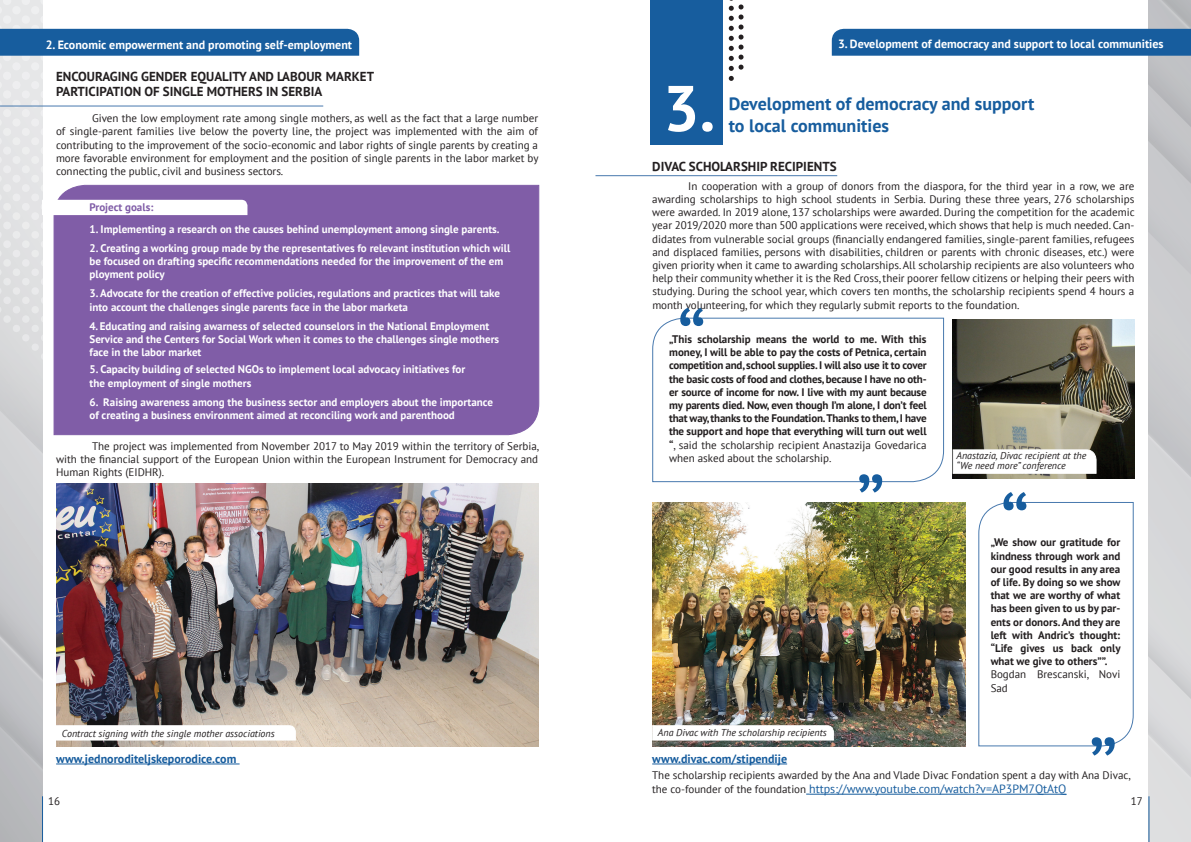
<style>
.page{position:relative;width:1191px;height:842px;background:#fff}
.page>*{position:absolute;margin:0;border:0;box-sizing:border-box;transform-origin:0 0}
.t1{font:700 64.4px "PT Sans";color:#fff}
.t2{font:700 18px/21.6px "PT Sans";color:#175d9e}
.t3{font:700 13px/15.2px "PT Sans";color:#231f20}
.t4{font:700 12px "PT Sans";color:#fff}
.t5{font:12px "PT Sans";color:#175d9e}
.t6{font:700 12px "PT Sans";color:#175d9e}
.t7{font:11px/13.2px "PT Sans";color:#231f20;text-align:justify}
.t8{font:700 11px/13.2px "PT Sans";color:#fff}
.t9{font:700 11px/13.2px "PT Sans";color:#231f20;text-align:justify}
.t10{font:700 11px "PT Sans";color:#805da7}
.t11{font:italic 10px/10px "PT Sans";color:#231f20}
.s1{font-weight:400}
.s2{font-size:11px;color:#231f20}
</style>
<div class="page">
<div style="left:359px;top:184px;width:181px;height:252px;background:#805da7"></div>
<img style="left:359px;top:483px;width:179px;height:263px">
<img style="left:0;top:0;width:359px;height:842px">
<hr style="left:595px;top:175px;width:242px;height:1px;background:#4879ae">
<hr style="left:0;top:106px;width:323px;height:1px;background:#4879ae">
<img style="left:651px;top:0;width:540px;height:842px">
<hr style="left:56px;top:764px;width:183px;height:1px;background:#175d9e">
<hr style="left:652px;top:764px;width:135px;height:1px;background:#175d9e">
<p class="t4" style="left:46px;top:37px;width:308px">2. Economic empowerment and promoting self-employment</p>
<p class="t3" style="left:56px;top:68px;width:319px">ENCOURAGING GENDER EQUALITY AND LABOUR MARKET<br>PARTICIPATION OF SINGLE MOTHERS IN SERBIA</p>
<p class="t7" style="left:56px;top:111px;width:484px;text-indent:36px">Given the low employment rate among single mothers, as well as the fact that a large number of single-parent families live below the poverty line, the project was implemented with the aim of contributing to the improvement of the socio-economic and labor rights of single parents by creating a more favorable environment for employment and the position of single parents in the labor market by connecting the public, civil and business sectors.</p>
<p class="t10" style="left:90px;top:200px;width:65px">Project goals:</p>
<p class="t8" style="left:90px;top:222px;width:411px">1. Implementing a research on the causes behind unemployment among single parents.</p>
<p class="t8" style="left:90px;top:241px;width:422px">2. Creating a working group made by the representatives fo relevant institution which will be focused on drafting specific recommendations needed for the improvement of the em ployment policy</p>
<p class="t8" style="left:90px;top:287px;width:412px">3. Advocate for the creation of effective policies, regulations and practices that will take into account the challenges single parents face in the labor marketa</p>
<p class="t8" style="left:90px;top:319px;width:411px">4. Educating and raising awarness of selected counselors in the National Employment<br>Service and the Centers for Social Work when it comes to the challenges single mothers face in the labor market</p>
<p class="t8" style="left:90px;top:363px;width:377px">5. Capacity building of selected NGOs to implement local advocacy initiatives for the employment of single mothers</p>
<p class="t8" style="left:90px;top:395px;width:405px">6. Raising awareness among the business sector and employers about the importance of creating a business environment aimed at reconciling work and parenthood</p>
<p class="t7" style="left:56px;top:439px;width:484px;text-indent:36px">The project was implemented from November 2017 to May 2019 within the territory of Serbia, with the financial support of the European Union within the European Instrument for Democracy and Human Rights (EIDHR).</p>
<p class="t4" style="left:838px;top:35px;width:327px">3. Development of democracy and support to local communities</p>
<h1 class="t1" style="left:663px;top:66px;width:54px">3.</h1>
<h2 class="t2" style="left:729px;top:93px;width:307px">Development of democracy and support to local communities</h2>
<p class="t3" style="left:652px;top:158px;width:186px">DIVAC SCHOLARSHIP RECIPIENTS</p>
<p class="t7" style="left:652px;top:179px;width:484px;text-indent:36px">In cooperation with a group of donors from the diaspora, for the third year in a row, we are awarding scholarships to high school students in Serbia. During these three years, 276 scholarships were awarded. In 2019 alone, 137 scholarships were awarded. During the competition for the academic year 2019/2020 more than 500 applications were received, which shows that help is much needed. Can&shy;didates from vulnerable social groups (financially endangered families, single-parent families, refugees and displaced families, persons with disabilities, children or parents with chronic diseases, etc.) were given priority when it came to awarding scholarships.All scholarship recipients are also volunteers who help their community whether it is the Red Cross, their poorer fellow citizens or helping their peers with studying. During the school year, which covers ten months, the scholarship recipients spend 4 hours a month volunteering, for which they regularly submit reports to the foundation.</p>
<p class="t9" style="left:669px;top:332px;width:259px">„This scholarship means the world to me. With this money, I will be able to pay the costs of Petnica, certain competition and, school supplies. I will also use it to cover the basic costs of food and clothes, because I have no oth&shy;er source of income for now. I live with my aunt because my parents died. Now, even though I’m alone, I don’t feel that way, thanks to the Foundation. Thanks to them, I have the support and hope that everything will turn out well “<span class="s1">, said the scholarship recipient Anastazija Govedarica when asked about the scholarship.</span></p>
<p class="t11" style="left:956px;top:451px;width:131px">Anastazia, Divac recipient at the “We need more” conference</p>
<p class="t9" style="left:990px;top:536px;width:131px">„We show our gratitude for kindness through work and our good results in any area of life. By doing so we show that we are worthy of what has been given to us by par&shy;ents or donors. And they are left with Andric’s thought: “Life gives us back only what we give to others””.</p>
<p class="t7" style="left:990px;top:668px;width:131px">Bogdan Brescanski, Novi<br>Sad</p>
<p class="t11" style="left:62px;top:728px;width:214px">Contract signing with the single mother associations</p>
<p class="t11" style="left:658px;top:727px;width:170px">Ana Divac with The scholarship recipients</p>
<p class="t6" style="left:56px;top:751px;width:182px">www.jednoroditeljskeporodice.com</p>
<p class="t6" style="left:652px;top:751px;width:136px">www.divac.com/stipendije</p>
<p class="t7" style="left:48px;top:794px;width:13px">16</p>
<p class="t7" style="left:652px;top:768px;width:480px">The scholarship recipients awarded by the Ana and Vlade Divac Fondation spent a day with Ana Divac,</p>
<p class="t5" style="left:652px;top:781px;width:416px"><span class="s2">the co-founder of the foundation</span> https://www.youtube.com/watch?v=AP3PM7QtAtQ</p>
<p class="t7" style="left:1130px;top:794px;width:13px">17</p>
</div>
